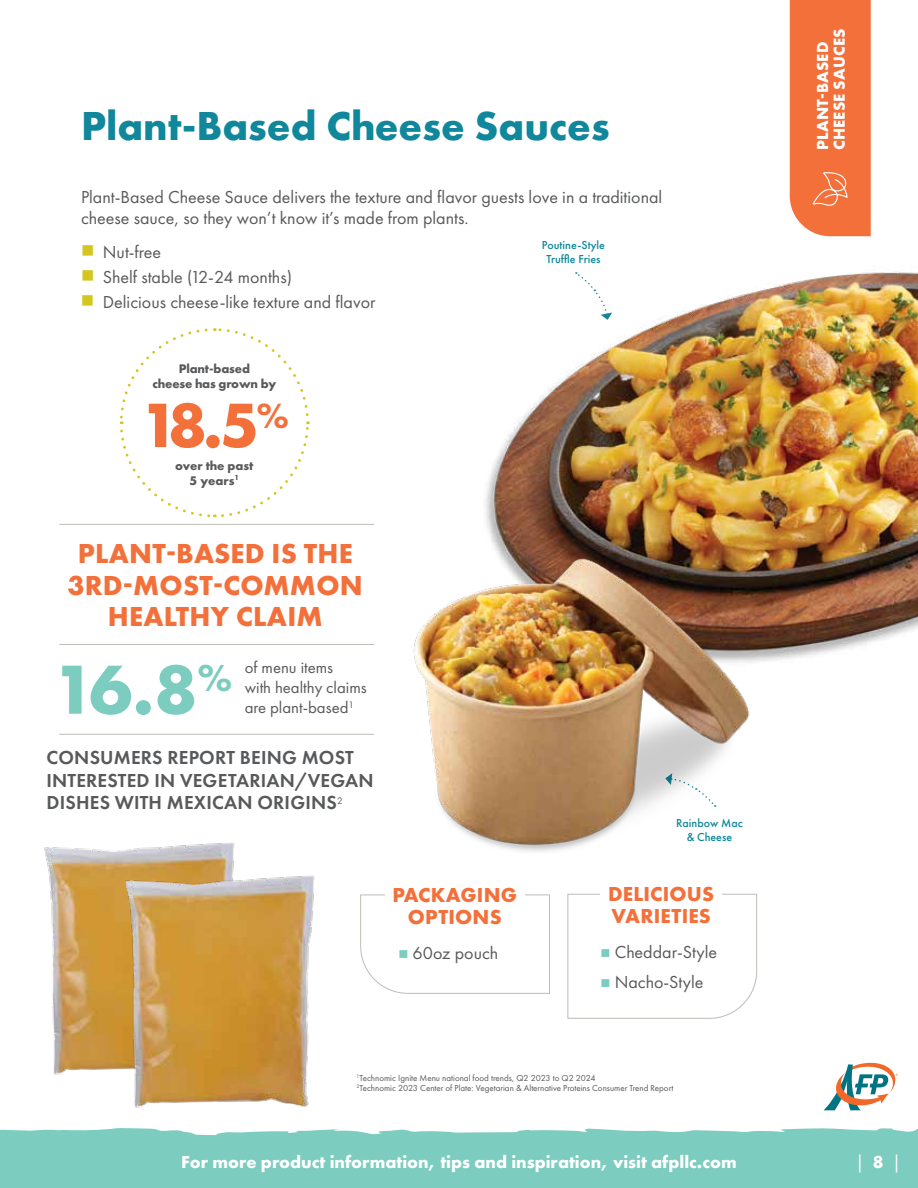
<style>
.page{position:relative;width:918px;height:1188px;background:#fff}
.page>*{position:absolute;margin:0;border:0;box-sizing:border-box;transform-origin:0 0}
.t1{font:700 72px "Futura PT";color:#7cccbf}
.t2{font:700 65.1px "Futura PT";color:#f3703a}
.t3{font:700 42px "Futura PT";color:#10879b}
.t4{font:700 28.5px/31.5px "Futura PT";letter-spacing:.01em;color:#f3703a;text-align:center}
.t5{font:700 21px/22.5px "Futura PT";letter-spacing:.01em;color:#f3703a;text-align:center}
.t6{font:600 19.5px/22.5px "Futura PT";letter-spacing:.01em;color:#58595b}
.t7{font:18px/21.6px "Futura PT";color:#58595b}
.t8{font:700 18px "Futura PT";color:#fff}
.t9{font:18px "Futura PT";color:#fff}
.t10{font:16.8px/20.1px "Futura PT";color:#58595b}
.t11{font:700 16.5px/16.5px "Futura PT";letter-spacing:.01em;color:#fff}
.t12{font:700 12.9px/14.9px "Futura PT";letter-spacing:-.01em;color:#58595b;text-align:center}
.t13{font:500 12px/14.4px "Futura PT";color:#10879b;text-align:center}
.t14{font:9.75px "Futura PT";color:#58595b}
.t15{font:9px/10.8px "Futura PT";color:#58595b}
.s1{color:#d4c61f}
.s2{color:#7cccbf}
.s3{font-weight:700}
</style>
<div class="page">
<div style="left:0;top:1128px;width:918px;height:60px;background:#7cccbf"></div>
<img style="left:485px;top:272px;width:433px;height:390px">
<svg style="left:824px;top:1063px;width:74px;height:47px"></svg>
<div style="left:790px;top:0;width:81px;height:236px;background:#f3703a"></div>
<svg style="left:567px;top:893px;width:190px;height:126px"></svg>
<hr style="left:59px;top:734px;width:315px;height:1px;background:#bdbdb7">
<hr style="left:59px;top:644px;width:315px;height:1px;background:#bdbdb7">
<hr style="left:59px;top:524px;width:315px;height:1px;background:#bdbdb7">
<svg style="left:360px;top:894px;width:190px;height:100px"></svg>
<div style="left:385px;top:879px;width:140px;height:51px;background:#fff"></div>
<div style="left:600px;top:878px;width:122px;height:52px;background:#fff"></div>
<svg style="left:576px;top:272px;width:36px;height:48px"></svg>
<svg style="left:119px;top:328px;width:191px;height:190px"></svg>
<div style="left:129px;top:337px;width:171px;height:171px;background:#fff;border-radius:50%"></div>
<img style="left:44px;top:842px;width:191px;height:233px">
<img style="left:109px;top:860px;width:222px;height:270px">
<img style="left:413px;top:543px;width:346px;height:309px">
<h3 class="t3" style="left:81px;top:99px;width:530px">Plant-Based Cheese Sauces</h3>
<p class="t7" style="left:81px;top:186px;width:583px">Plant-Based Cheese Sauce delivers the texture and flavor guests love in a traditional cheese sauce, so they won’t know it’s made from plants.</p>
<p class="t7" style="left:81px;top:241px;width:82px"><span class="s1">■</span> Nut-free</p>
<p class="t7" style="left:81px;top:266px;width:212px"><span class="s1">■</span> Shelf stable (12-24 months)</p>
<p class="t7" style="left:81px;top:291px;width:296px"><span class="s1">■</span> Delicious cheese-like texture and flavor</p>
<p class="t13" style="left:542px;top:237px;width:65px">Poutine-Style<br>Truffle Fries</p>
<p class="t12" style="left:153px;top:361px;width:125px">Plant-based<br>cheese has grown by</p>
<h2 class="t2" style="left:140px;top:383px;width:151px">18.5<sup>%</sup></h2>
<p class="t12" style="left:175px;top:458px;width:80px">over the past<br>5 years<sup>1</sup></p>
<h3 class="t4" style="left:68px;top:537px;width:297px">PLANT-BASED IS THE<br>3RD-MOST-COMMON<br>HEALTHY CLAIM</h3>
<h1 class="t1" style="left:52px;top:643px;width:182px">16.8<sup>%</sup></h1>
<p class="t10" style="left:245px;top:657px;width:124px">of menu items<br>with healthy claims are plant-based</p>
<p class="t14" style="left:349px;top:699px;width:7px">1</p>
<p class="t6" style="left:47px;top:746px;width:329px">CONSUMERS REPORT BEING MOST<br>INTERESTED IN VEGETARIAN/VEGAN<br>DISHES WITH MEXICAN ORIGINS<sup>2</sup></p>
<p class="t5" style="left:392px;top:883px;width:126px">PACKAGING<br>OPTIONS</p>
<p class="t7" style="left:398px;top:942px;width:102px"><span class="s2">■</span> 60oz pouch</p>
<p class="t13" style="left:676px;top:815px;width:68px">Rainbow Mac &amp; Cheese</p>
<p class="t5" style="left:608px;top:882px;width:108px;text-align:left">DELICIOUS<br>VARIETIES</p>
<p class="t7" style="left:600px;top:941px;width:118px"><span class="s2">■</span> Cheddar-Style</p>
<p class="t7" style="left:600px;top:971px;width:105px"><span class="s2">■</span> Nacho-Style</p>
<p class="t15" style="left:357px;top:1072px;width:318px"><sup>1</sup>Technomic Ignite Menu national food trends, Q2 2023 to Q2 2024<br><sup>2</sup>Technomic 2023 Center of Plate: Vegetarian &amp; Alternative Proteins Consumer Trend Report</p>
<p class="t11" style="left:814px;top:150px;width:123px;rotate:-90deg">PLANT-BASED<br>CHEESE SAUCES</p>
<p class="t8" style="left:181px;top:1150px;width:557px">For more product information, tips and inspiration, visit afpllc.com</p>
<p class="t9" style="left:856px;top:1151px;width:47px">| <span class="s3">8</span> |</p>
</div>
